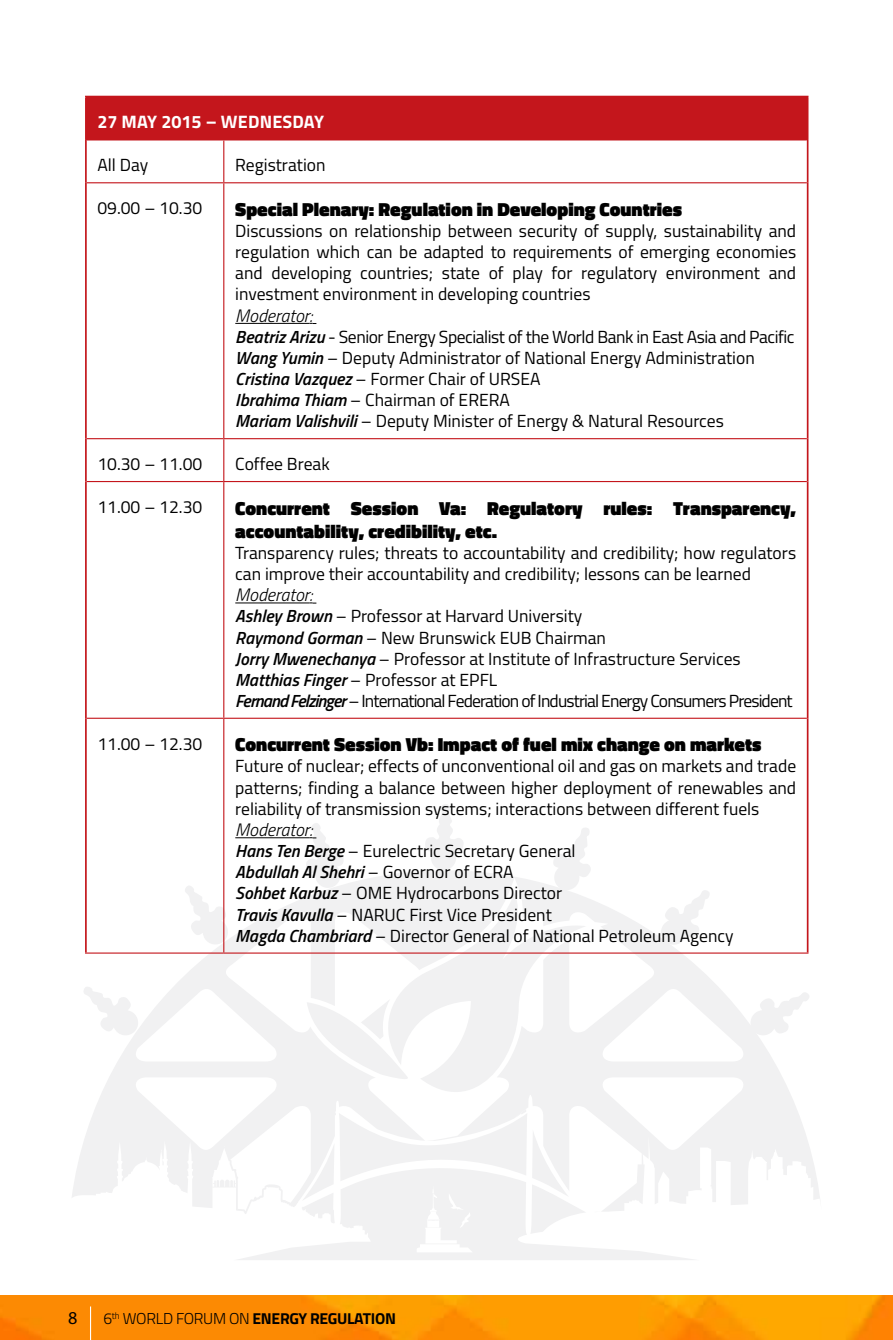
<style>
.page{position:relative;width:893px;height:1340px;background:#fff}
.page>*{position:absolute;margin:0;border:0;box-sizing:border-box;transform-origin:0 0}
.t1{font:900 19.12px/22.9px "Titillium Web";color:#000}
.t2{font:18.22px "Myriad Pro";color:#000}
.t3{font:italic 300 18px "Titillium Web";color:#000}
.t4{font:700 18px "Titillium Web";color:#fff}
.t5{font:17.55px/21.2px "Titillium Web";color:#000}
.t6{font:700 15.75px "Titillium Web";letter-spacing:-.02em;color:#000}
.t7{font:300 9.22px "Titillium Web";color:#000}
.s1{font-size:17.55px}
.s2{font-weight:600;font-style:italic}
.s3{font-weight:300}
.s4{font-size:15.75px}
</style>
<div class="page">
<img style="left:0;top:1295px;width:893px;height:44px">
<hr style="left:90px;top:1306px;width:1px;height:33px;background:#fff">
<svg style="left:72px;top:870px;width:748px;height:335px"></svg>
<div style="left:86px;top:97px;width:722px;height:43px;background:#c4161c"></div>
<hr style="left:85px;top:96px;width:139px;height:1px;background:#c4161c">
<hr style="left:85px;top:97px;width:2px;height:43px;background:#c4161c">
<hr style="left:224px;top:96px;width:584px;height:1px;background:#c4161c">
<hr style="left:85px;top:140px;width:2px;height:43px;background:#c4161c">
<hr style="left:807px;top:140px;width:1px;height:43px;background:#c4161c">
<hr style="left:85px;top:183px;width:2px;height:255px;background:#c4161c">
<hr style="left:807px;top:183px;width:1px;height:255px;background:#c4161c">
<hr style="left:85px;top:438px;width:2px;height:43px;background:#c4161c">
<hr style="left:807px;top:438px;width:1px;height:43px;background:#c4161c">
<hr style="left:85px;top:481px;width:2px;height:237px;background:#c4161c">
<hr style="left:807px;top:481px;width:1px;height:237px;background:#c4161c">
<hr style="left:85px;top:718px;width:2px;height:234px;background:#c4161c">
<hr style="left:807px;top:718px;width:1px;height:234px;background:#c4161c">
<hr style="left:223px;top:140px;width:1px;height:42px;background:#c4161c">
<hr style="left:87px;top:182px;width:137px;height:1px;background:#c4161c">
<hr style="left:224px;top:182px;width:583px;height:1px;background:#c4161c">
<hr style="left:223px;top:183px;width:1px;height:255px;background:#c4161c">
<hr style="left:87px;top:438px;width:137px;height:1px;background:#c4161c">
<hr style="left:224px;top:438px;width:583px;height:1px;background:#c4161c">
<hr style="left:223px;top:439px;width:1px;height:42px;background:#c4161c">
<hr style="left:87px;top:481px;width:137px;height:1px;background:#c4161c">
<hr style="left:224px;top:481px;width:583px;height:1px;background:#c4161c">
<hr style="left:223px;top:482px;width:1px;height:235px;background:#c4161c">
<hr style="left:87px;top:717px;width:137px;height:1px;background:#c4161c">
<hr style="left:224px;top:717px;width:583px;height:1px;background:#c4161c">
<hr style="left:223px;top:718px;width:1px;height:234px;background:#c4161c">
<hr style="left:85px;top:952px;width:139px;height:1px;background:#c4161c">
<hr style="left:224px;top:952px;width:584px;height:1px;background:#c4161c">
<hr style="left:235px;top:323px;width:74px;height:1px;background:#000">
<hr style="left:235px;top:602px;width:74px;height:1px;background:#000">
<svg style="left:183px;top:804px;width:527px;height:456px"></svg>
<p class="t4" style="left:97px;top:108px;width:228px">27 MAY 2015 – WEDNESDAY</p>
<p class="t5" style="left:97px;top:154px;width:52px">All Day</p>
<p class="t5" style="left:235px;top:154px;width:92px">Registration</p>
<p class="t5" style="left:97px;top:197px;width:107px">09.00 – 10.30</p>
<p class="t1" style="left:235px;top:198px;width:448px">Special Plenary: Regulation in Developing Countries</p>
<p class="t5" style="left:235px;top:219px;width:562px;text-align:justify">Discussions on relationship between security of supply, sustainability and regulation which can be adapted to requirements of emerging economies and developing countries; state of play for regulatory environment and investment environment in developing countries</p>
<p class="t3" style="left:235px;top:302px;width:79px">Moderator<span class="s1">:</span></p>
<p class="t5" style="left:235px;top:325px;width:561px"><span class="s2">Beatriz Arizu</span> - Senior Energy Specialist of the World Bank in East Asia and Pacific <span class="s2">Wang Yumin</span> – Deputy Administrator of National Energy Administration <span class="s2">Cristina Vazquez</span> – Former Chair of URSEA<br><span class="s2">Ibrahima Thiam</span> – Chairman of ERERA<br><span class="s2">Mariam Valishvili</span> – Deputy Minister of Energy &amp; Natural Resources</p>
<p class="t5" style="left:97px;top:452px;width:107px">10.30 – 11.00</p>
<p class="t5" style="left:235px;top:452px;width:96px">Coffee Break</p>
<p class="t5" style="left:97px;top:495px;width:107px">11.00 – 12.30</p>
<p class="t1" style="left:235px;top:496px;width:562px">Concurrent Session Va: Regulatory rules: Transparency, accountability, credibility, etc.</p>
<p class="t5" style="left:235px;top:541px;width:562px">Transparency rules; threats to accountability and credibility; how regulators can improve their accountability and credibility; lessons can be learned</p>
<p class="t3" style="left:235px;top:582px;width:79px">Moderator<span class="s1">:</span></p>
<p class="t5" style="left:235px;top:605px;width:559px"><span class="s2">Ashley Brown</span> – Professor at Harvard University<br><span class="s2">Raymond Gorman</span> – New Brunswick EUB Chairman<br><span class="s2">Jorry Mwenechanya</span> – Professor at Institute of Infrastructure Services <span class="s2">Matthias Finger</span> – Professor at EPFL<br><span class="s2">Fernand Felzinger</span> – International Federation of Industrial Energy Consumers President</p>
<p class="t5" style="left:97px;top:732px;width:107px">11.00 – 12.30</p>
<p class="t1" style="left:235px;top:733px;width:528px">Concurrent Session Vb: Impact of fuel mix change on markets</p>
<p class="t5" style="left:235px;top:755px;width:562px;text-align:justify">Future of nuclear; effects of unconventional oil and gas on markets and trade patterns; finding a balance between higher deployment of renewables and reliability of transmission systems; interactions between different fuels</p>
<p class="t3" style="left:235px;top:817px;width:79px">Moderator<span class="s1">:</span></p>
<p class="t5" style="left:235px;top:839px;width:500px"><span class="s2">Hans Ten Berge</span> – Eurelectric Secretary General<br><span class="s2">Abdullah Al Shehri</span> – Governor of ECRA<br><span class="s2">Sohbet Karbuz</span> – OME Hydrocarbons Director<br><span class="s2">Travis Kavulla</span> – NARUC First Vice President<br><span class="s2">Magda Chambriard</span> – Director General of National Petroleum Agency</p>
<p class="t2" style="left:68px;top:1306px;width:11px">8</p>
<p class="t6" style="left:123px;top:1306px;width:275px"><span class="s3">WORLD FORUM ON</span> ENERGY REGULATION</p>
<p class="t7" style="left:103px;top:1309px;width:18px"><span class="s4">6</span>th</p>
</div>
